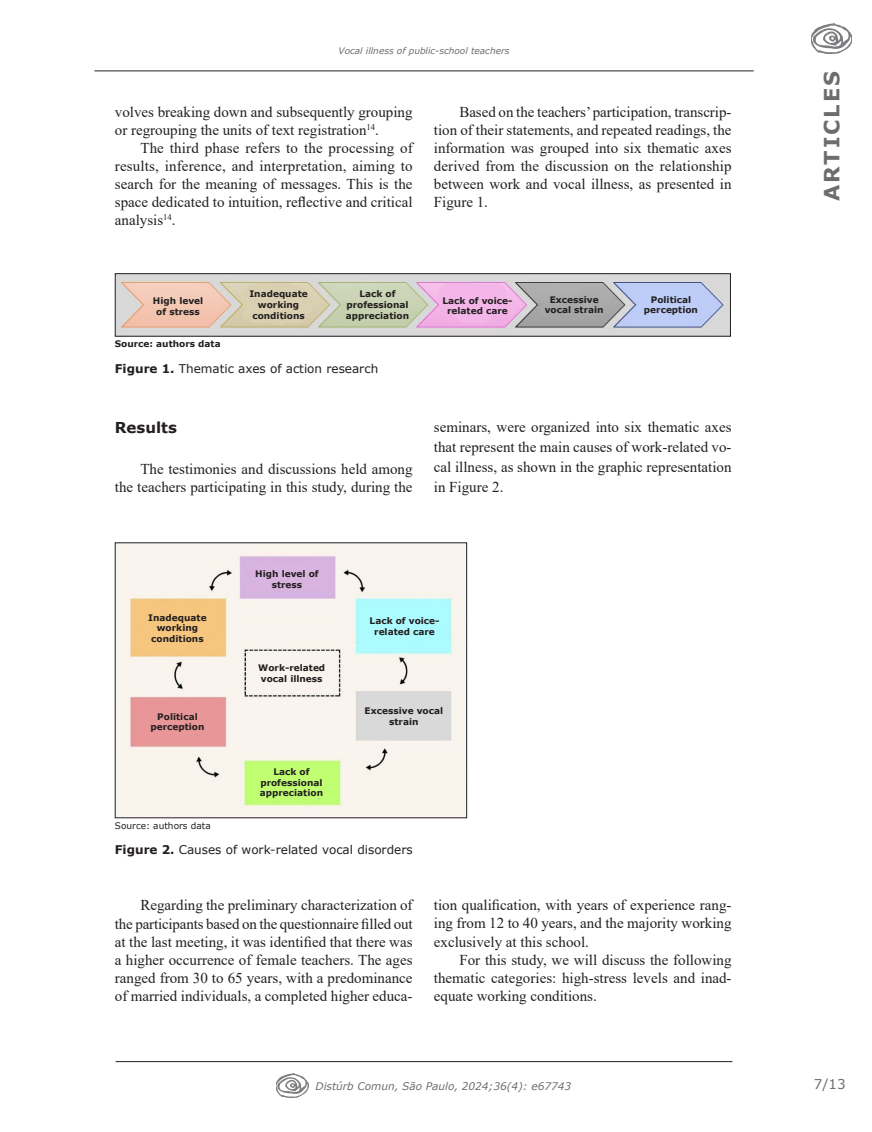
<style>
.page{position:relative;width:872px;height:1132px;background:#fff}
.page>*{position:absolute;margin:0;border:0;box-sizing:border-box;transform-origin:0 0}
.t1{font:700 21px "Verdana";letter-spacing:.1em;color:#6c6d70}
.Corpo_do_texto_ingles{font:15px/18px "Times New Roman";color:#231f20;text-align:justify}
.Sub_nivel_1{font:700 15px "Verdana";color:#231f20}
.t2{font:13.5px "Verdana";color:#6c6d70}
.Tabelas_e_Gráficos{font:12px "Verdana";color:#231f20}
.t3{font:italic 10.5px "Verdana";color:#6c6d70}
.Legenda_grafico{font:700 9px/10.8px "Verdana";color:#231f20;text-align:center}
.t4{font:italic 9px "Verdana";color:#6c6d70}
.Legenda_grafico-2{font:9px "Verdana";color:#231f20}
.s1{font-weight:700}
</style>
<div class="page">
<hr style="left:94px;top:70px;width:659px;height:1px;background:#231f20">
<img style="left:811px;top:24px;width:40px;height:29px">
<hr style="left:116px;top:1060px;width:616px;height:1px;background:#231f20">
<img style="left:276px;top:1073px;width:32px;height:23px">
<img style="left:117px;top:275px;width:612px;height:59px">
<div style="left:115px;top:273px;width:616px;height:63px;border:1px solid #231f20"></div>
<img style="left:117px;top:544px;width:348px;height:271px">
<p class="t4" style="left:338px;top:44px;width:172px">Vocal illness of public-school teachers</p>
<p class="Corpo_do_texto_ingles" style="left:115px;top:102px;width:299px">volves breaking down and subsequently grouping or regrouping the units of text registration<sup>14</sup>.</p>
<p class="Corpo_do_texto_ingles" style="left:115px;top:138px;width:299px;text-indent:26px">The third phase refers to the processing of results, inference, and interpretation, aiming to search for the meaning of messages. This is the space dedicated to intuition, reflective and critical analysis<sup>14</sup>.</p>
<p class="Corpo_do_texto_ingles" style="left:434px;top:102px;width:299px;text-indent:26px">Based on the teachers’ participation, transcrip&shy;tion of their statements, and repeated readings, the information was grouped into six thematic axes derived from the discussion on the relationship between work and vocal illness, as presented in Figure 1.</p>
<p class="Legenda_grafico" style="left:153px;top:295px;width:52px">High level of stress</p>
<p class="Legenda_grafico" style="left:249px;top:288px;width:60px">Inadequate working conditions</p>
<p class="Legenda_grafico" style="left:346px;top:288px;width:65px">Lack of professional appreciation</p>
<p class="Legenda_grafico" style="left:442px;top:294px;width:71px">Lack of voice&shy;related care</p>
<p class="Legenda_grafico" style="left:545px;top:294px;width:60px">Excessive vocal strain</p>
<p class="Legenda_grafico" style="left:644px;top:294px;width:56px">Political perception</p>
<p class="Legenda_grafico" style="left:115px;top:338px;width:107px">Source: authors data</p>
<p class="Tabelas_e_Gráficos" style="left:115px;top:360px;width:265px"><span class="s1">Figure 1.</span> Thematic axes of action research</p>
<p class="Sub_nivel_1" style="left:115px;top:416px;width:64px">Results</p>
<p class="Corpo_do_texto_ingles" style="left:115px;top:460px;width:299px;text-align:right">The testimonies and discussions held among<br>the teachers participating in this study, during the</p>
<p class="Corpo_do_texto_ingles" style="left:434px;top:416px;width:299px;line-height:20.2px">seminars, were organized into six thematic axes that represent the main causes of work-related vo&shy;cal illness, as shown in the graphic representation in Figure 2.</p>
<p class="Legenda_grafico" style="left:255px;top:568px;width:65px">High level of stress</p>
<p class="Legenda_grafico" style="left:148px;top:611px;width:60px">Inadequate working conditions</p>
<p class="Legenda_grafico" style="left:258px;top:662px;width:69px;text-align:left">Work-related vocal illness</p>
<p class="Legenda_grafico" style="left:369px;top:614px;width:71px">Lack of voice&shy;related care</p>
<p class="Legenda_grafico" style="left:150px;top:710px;width:56px">Political perception</p>
<p class="Legenda_grafico" style="left:365px;top:705px;width:80px">Excessive vocal strain</p>
<p class="Legenda_grafico" style="left:260px;top:765px;width:65px">Lack of professional appreciation</p>
<p class="Legenda_grafico-2" style="left:115px;top:819px;width:97px">Source: authors data</p>
<p class="Tabelas_e_Gráficos" style="left:115px;top:841px;width:299px"><span class="s1">Figure 2.</span> Causes of work-related vocal disorders</p>
<p class="Corpo_do_texto_ingles" style="left:115px;top:895px;width:299px;text-indent:26px">Regarding the preliminary characterization of the participants based on the questionnaire filled out at the last meeting, it was identified that there was a higher occurrence of female teachers. The ages ranged from 30 to 65 years, with a predominance of married individuals, a completed higher educa-</p>
<p class="Corpo_do_texto_ingles" style="left:434px;top:895px;width:299px">tion qualification, with years of experience rang&shy;ing from 12 to 40 years, and the majority working exclusively at this school.</p>
<p class="Corpo_do_texto_ingles" style="left:434px;top:950px;width:299px;text-indent:26px">For this study, we will discuss the following thematic categories: high-stress levels and inad&shy;equate working conditions.</p>
<p class="t3" style="left:315px;top:1078px;width:257px">Distúrb Comun, São Paulo, 2024;36(4): e67743</p>
<h1 class="t1" style="left:817px;top:201px;width:132px;rotate:-90deg">ARTICLES</h1>
<p class="t2" style="left:813px;top:1074px;width:33px">7/13</p>
</div>
